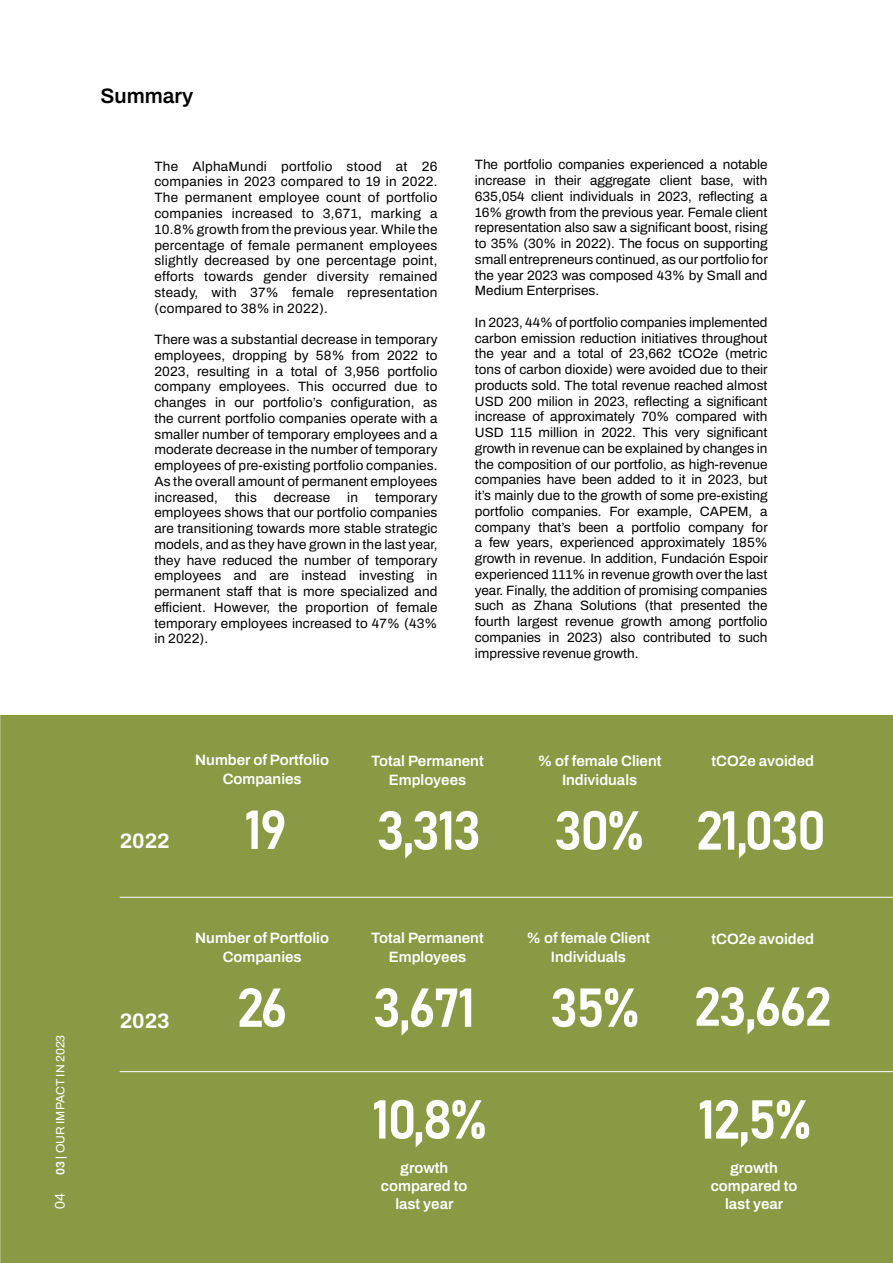
<style>
.page{position:relative;width:893px;height:1263px;background:#fff}
.page>*{position:absolute;margin:0;border:0;box-sizing:border-box;transform-origin:0 0}
.t1{font:54px/111.8px "Bahnschrift";letter-spacing:-.05em;color:#fff}
.t2{font:700 21px "Archivo";color:#fff}
.t3{font:600 21px "Archivo";color:#000}
.t4{font:600 15px/19.5px "Archivo";color:#fff;text-align:center}
.t5{font:13.5px/15.8px "Archivo";letter-spacing:.01em;color:#000;text-align:justify}
.t6{font:13.5px "Lato";color:#fff}
.t7{font:12px "Archivo";color:#fff}
.s1{font-weight:600}
</style>
<div class="page">
<div style="left:0;top:715px;width:893px;height:548px;background:#8a9a44"></div>
<hr style="left:120px;top:897px;width:773px;height:1px;background:#fff">
<hr style="left:120px;top:1071px;width:773px;height:1px;background:#fff">
<h2 class="t3" style="left:100px;top:81px;width:94px">Summary</h2>
<p class="t5" style="left:154px;top:158px;width:285px">The AlphaMundi portfolio stood at 26 companies in 2023 compared to 19 in 2022.<br>The permanent employee count of portfolio companies increased to 3,671, marking a 10.8% growth from the previous year. While the percentage of female permanent employees slightly decreased by one percentage point, efforts towards gender diversity remained steady, with 37% female representation (compared to 38% in 2022).</p>
<p class="t5" style="left:154px;top:331px;width:285px">There was a substantial decrease in temporary employees, dropping by 58% from 2022 to 2023, resulting in a total of 3,956 portfolio company employees. This occurred due to changes in our portfolio’s configuration, as the current portfolio companies operate with a smaller number of temporary employees and a moderate decrease in the number of temporary employees of pre-existing portfolio companies.<br>As the overall amount of permanent employees increased,</p>
<p class="t5" style="left:235px;top:489px;width:23px">this</p>
<p class="t5" style="left:274px;top:489px;width:58px">decrease</p>
<p class="t5" style="left:347px;top:489px;width:12px">in</p>
<p class="t5" style="left:154px;top:489px;width:285px;text-indent:221px">temporary employees shows that our portfolio companies are transitioning towards more stable strategic models, and as they have grown in the last year, they have reduced the number of temporary employees and are instead investing in permanent staff that is more specialized and efficient. However, the proportion of female temporary employees increased to 47% (43% in 2022).</p>
<p class="t5" style="left:475px;top:157px;width:294px">The portfolio companies experienced a notable increase in their aggregate client base, with 635,054 client individuals in 2023, reflecting a 16% growth from the previous year. Female client representation also saw a significant boost, rising to 35% (30% in 2022). The focus on supporting small entrepreneurs continued, as our portfolio for the year 2023 was composed 43% by Small and Medium Enterprises.</p>
<p class="t5" style="left:475px;top:314px;width:294px">In 2023, 44% of portfolio companies implemented carbon emission reduction initiatives throughout the year and a total of 23,662 tCO2e (metric tons of carbon dioxide) were avoided due to their products sold. The total revenue reached almost USD 200 milion in 2023, reflecting a significant increase of approximately 70% compared with USD 115 million in 2022. This very significant growth in revenue can be explained by changes in the composition of our portfolio, as high-revenue companies have been added to it in 2023, but it’s mainly due to the growth of some pre-existing portfolio companies. For example, CAPEM, a company that’s been a portfolio company for a few years, experienced approximately 185% growth in revenue. In addition, Fundación Espoir experienced 111% in revenue growth over the last year. Finally, the addition of promising companies such as Zhana Solutions (that presented the fourth largest revenue growth among portfolio companies in 2023) also contributed to such impressive revenue growth.</p>
<p class="t7" style="left:51px;top:1175px;width:141px;rotate:-90deg"><span class="s1">03 |</span> OUR IMPACT IN 2023</p>
<p class="t6" style="left:52px;top:1209px;width:17px;rotate:-90deg">04</p>
<h2 class="t2" style="left:120px;top:825px;width:52px">2022</h2>
<p class="t4" style="left:195px;top:750px;width:135px">Number of Portfolio<br>Companies</p>
<h1 class="t1" style="left:244px;top:770px;width:44px">19</h1>
<h2 class="t2" style="left:120px;top:1005px;width:52px">2023</h2>
<p class="t4" style="left:195px;top:928px;width:135px">Number of Portfolio<br>Companies</p>
<h1 class="t1" style="left:236px;top:948px;width:53px">26</h1>
<p class="t4" style="left:371px;top:751px;width:114px">Total Permanent<br>Employees</p>
<h1 class="t1" style="left:376px;top:771px;width:107px">3,313</h1>
<p class="t4" style="left:371px;top:928px;width:114px">Total Permanent<br>Employees</p>
<h1 class="t1" style="left:372px;top:948px;width:117px">3,671<br>10,8%</h1>
<p class="t4" style="left:381px;top:1158px;width:88px;line-height:18px">growth compared to last year</p>
<p class="t4" style="left:538px;top:751px;width:125px">% of female Client<br>Individuals</p>
<p class="t4" style="left:711px;top:751px;width:104px">tCO2e avoided</p>
<h1 class="t1" style="left:554px;top:771px;width:274px">30% 21,030</h1>
<p class="t4" style="left:527px;top:928px;width:125px">% of female Client<br>Individuals</p>
<h1 class="t1" style="left:550px;top:948px;width:91px">35%</h1>
<p class="t4" style="left:711px;top:929px;width:104px">tCO2e avoided</p>
<h1 class="t1" style="left:693px;top:947px;width:140px">23,662</h1>
<h1 class="t1" style="left:698px;top:1060px;width:115px">12,5%</h1>
<p class="t4" style="left:711px;top:1158px;width:88px;line-height:18px">growth compared to last year</p>
</div>
